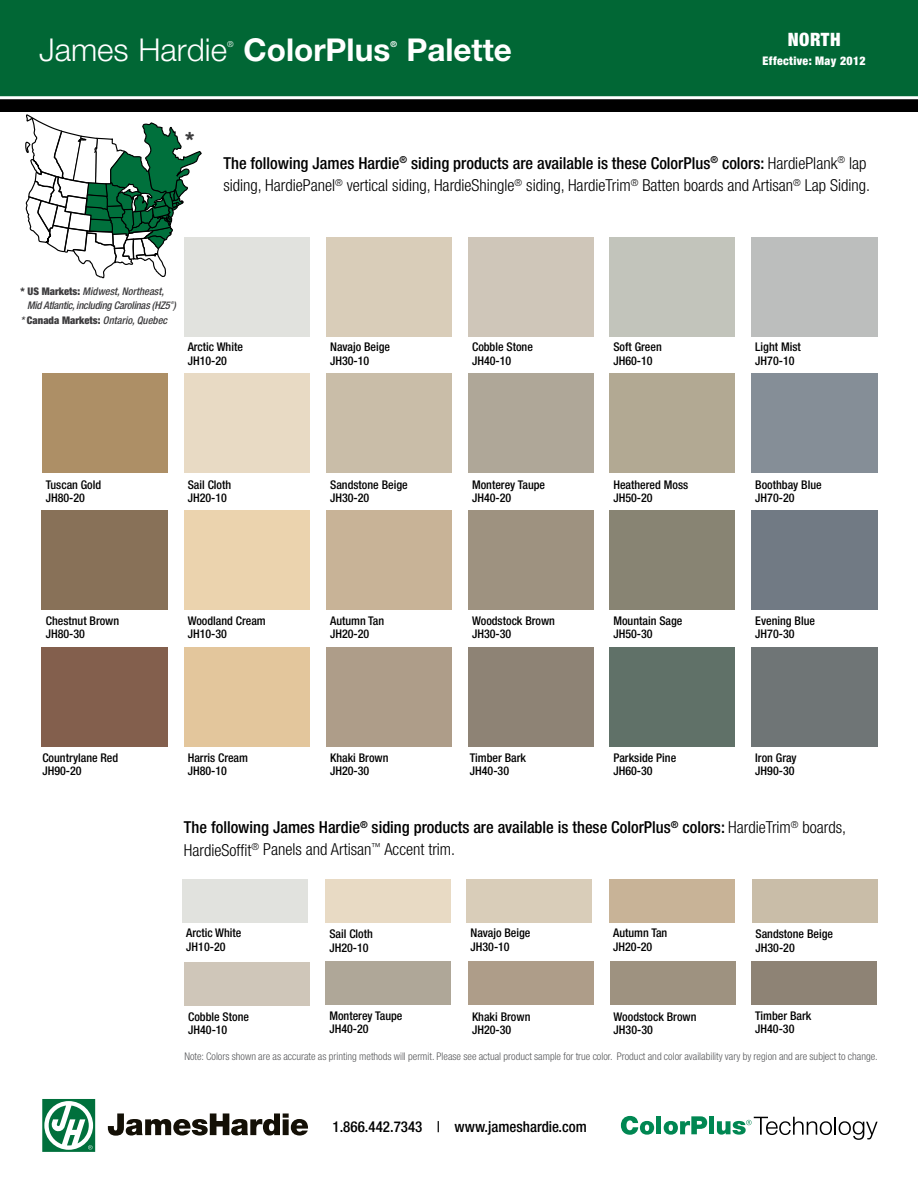
<style>
.page{position:relative;width:918px;height:1188px;background:#fff}
.page>*{position:absolute;margin:0;border:0;box-sizing:border-box;transform-origin:0 0}
.t1{font:700 31.5px "Helvetica Neue LT Std";color:#fff}
.t2{font:300 31.5px "Helvetica Neue LT Std";color:#fff}
.t3{font:900 condensed 21.15px "Helvetica Neue LT Std";color:#3d3c3e}
.t4{font:900 condensed 18.45px "Helvetica Neue LT Std";letter-spacing:.03em;color:#fff}
.t5{font:300 condensed 16.5px/22.5px "Helvetica Neue LT Std";color:#000}
.t6{font:500 condensed 16.5px/22.5px "Helvetica Neue LT Std";color:#000}
.t7{font:500 condensed 15px "Helvetica Neue LT Std";color:#000}
.t8{font:500 condensed 12px/13.5px "Helvetica Neue LT Std";color:#000}
.t9{font:900 condensed 11.85px "Helvetica Neue LT Std";letter-spacing:.03em;color:#fff}
.t10{font:300 condensed 10.5px "Helvetica Neue LT Std";color:#58595b}
.t11{font:italic 500 condensed 10.5px/14.5px "Helvetica Neue LT Std";letter-spacing:-.02em;color:#3d3c3e}
.t12{font:italic 500 condensed 10.5px "Helvetica Neue LT Std";color:#3d3c3e}
.t13{font:300 8.25px "Helvetica Neue LT Std";color:#fff}
.t14{font:700 8.25px "Helvetica Neue LT Std";color:#fff}
.t15{font:italic 500 condensed 3.9px "Helvetica Neue LT Std";color:#3d3c3e}
.s1{font-weight:500}
.s2{font-weight:900;font-style:normal}
.s3{font-weight:300}
</style>
<div class="page">
<svg style="left:25px;top:111px;width:177px;height:168px"></svg>
<div style="left:751px;top:962px;width:126px;height:43px;background:#8e8375"></div>
<div style="left:184px;top:963px;width:126px;height:43px;background:#cfc6b9"></div>
<div style="left:325px;top:962px;width:126px;height:43px;background:#afa798"></div>
<div style="left:466px;top:879px;width:126px;height:44px;background:#d9cdb9"></div>
<div style="left:0;top:0;width:918px;height:102px;background:#016735"></div>
<div style="left:0;top:98px;width:918px;height:13px;background:#000"></div>
<hr style="left:0;top:96px;width:918px;height:3px;background:#fff">
<svg style="left:621px;top:1116px;width:33px;height:19px"></svg>
<div style="left:656px;top:1116px;width:5px;height:18px;background:#008752"></div>
<svg style="left:664px;top:1116px;width:43px;height:19px"></svg>
<div style="left:709px;top:1116px;width:5px;height:18px;background:#008752"></div>
<svg style="left:717px;top:1117px;width:161px;height:23px"></svg>
<svg style="left:42px;top:1099px;width:53px;height:53px"></svg>
<svg style="left:108px;top:1113px;width:200px;height:23px"></svg>
<div style="left:609px;top:237px;width:126px;height:100px;background:#c2c4bb"></div>
<div style="left:751px;top:237px;width:126px;height:100px;background:#bcbebd"></div>
<div style="left:184px;top:237px;width:125px;height:100px;background:#e1e2de"></div>
<div style="left:326px;top:237px;width:126px;height:100px;background:#d9cdb9"></div>
<div style="left:468px;top:237px;width:126px;height:100px;background:#cfc6b9"></div>
<div style="left:609px;top:879px;width:126px;height:44px;background:#c8b397"></div>
<div style="left:183px;top:879px;width:125px;height:44px;background:#e1e2de"></div>
<div style="left:609px;top:373px;width:126px;height:100px;background:#b2a993"></div>
<div style="left:751px;top:373px;width:126px;height:100px;background:#858e97"></div>
<div style="left:42px;top:373px;width:125px;height:100px;background:#ad8f66"></div>
<div style="left:184px;top:373px;width:125px;height:100px;background:#e8dac4"></div>
<div style="left:468px;top:962px;width:126px;height:43px;background:#ae9d89"></div>
<div style="left:326px;top:879px;width:125px;height:44px;background:#e8dac4"></div>
<div style="left:326px;top:373px;width:126px;height:100px;background:#c9bda8"></div>
<div style="left:610px;top:962px;width:126px;height:43px;background:#9e9280"></div>
<div style="left:752px;top:879px;width:126px;height:44px;background:#c9bda8"></div>
<div style="left:468px;top:373px;width:126px;height:100px;background:#afa798"></div>
<div style="left:609px;top:647px;width:126px;height:100px;background:#607168"></div>
<div style="left:42px;top:647px;width:126px;height:100px;background:#835f4d"></div>
<div style="left:751px;top:647px;width:126px;height:100px;background:#6f7576"></div>
<div style="left:326px;top:647px;width:126px;height:100px;background:#ae9d89"></div>
<div style="left:468px;top:647px;width:126px;height:100px;background:#8e8375"></div>
<div style="left:184px;top:647px;width:125px;height:100px;background:#e3c69c"></div>
<div style="left:609px;top:511px;width:126px;height:99px;background:#888473"></div>
<div style="left:751px;top:511px;width:126px;height:99px;background:#717a84"></div>
<div style="left:184px;top:511px;width:125px;height:99px;background:#ebd3ae"></div>
<div style="left:326px;top:511px;width:126px;height:99px;background:#c8b397"></div>
<div style="left:468px;top:511px;width:126px;height:99px;background:#9e9280"></div>
<div style="left:42px;top:511px;width:126px;height:99px;background:#887158"></div>
<h1 class="t2" style="left:39px;top:30px;width:190px">James Hardie</h1>
<p class="t13" style="left:227px;top:39px;width:8px">®</p>
<h1 class="t1" style="left:243px;top:30px;width:148px">ColorPlus</h1>
<p class="t14" style="left:390px;top:39px;width:8px">®</p>
<h1 class="t1" style="left:406px;top:30px;width:107px">Palette</h1>
<h2 class="t3" style="left:186px;top:127px;width:10px">*</h2>
<h3 class="t4" style="left:788px;top:28px;width:54px">NORTH</h3>
<p class="t9" style="left:763px;top:54px;width:105px">Effective: May 2012</p>
<h3 class="t5" style="left:223px;top:152px;width:648px"><span class="s1">The following James Hardie</span><sup>®</sup> <span class="s1">siding products are available is these ColorPlus</span><sup>®</sup> <span class="s1">colors:</span> HardiePlank<sup>®</sup> lap siding, HardiePanel<sup>®</sup> vertical siding, HardieShingle<sup>®</sup> siding, HardieTrim<sup>®</sup> Batten boards and Artisan<sup>®</sup> Lap Siding.</h3>
<p class="t11" style="left:27px;top:284px;width:150px;text-indent:-7px"><span class="s2">* US Markets:</span> Midwest, Northeast,<br>Mid Atlantic, including Carolinas (HZ5 )</p>
<p class="t15" style="left:171px;top:300px;width:5px">®</p>
<p class="t12" style="left:21px;top:314px;width:148px">* <span class="s2">Canada Markets:</span> Ontario, Quebec</p>
<p class="t8" style="left:188px;top:340px;width:57px">Arctic White<br>JH10-20</p>
<p class="t8" style="left:330px;top:340px;width:61px">Navajo Beige<br>JH30-10</p>
<p class="t8" style="left:472px;top:340px;width:62px">Cobble Stone<br>JH40-10</p>
<p class="t8" style="left:613px;top:340px;width:50px">Soft Green<br>JH60-10</p>
<p class="t8" style="left:755px;top:340px;width:47px">Light Mist<br>JH70-10</p>
<p class="t8" style="left:46px;top:478px;width:57px">Tuscan Gold<br>JH80-20</p>
<p class="t8" style="left:188px;top:478px;width:45px">Sail Cloth<br>JH20-10</p>
<p class="t8" style="left:330px;top:478px;width:79px">Sandstone Beige<br>JH30-20</p>
<p class="t8" style="left:472px;top:478px;width:75px">Monterey Taupe<br>JH40-20</p>
<p class="t8" style="left:613px;top:478px;width:76px">Heathered Moss<br>JH50-20</p>
<p class="t8" style="left:755px;top:478px;width:68px">Boothbay Blue<br>JH70-20</p>
<p class="t8" style="left:46px;top:614px;width:75px">Chestnut Brown<br>JH80-30</p>
<p class="t8" style="left:188px;top:614px;width:80px">Woodland Cream<br>JH10-30</p>
<p class="t8" style="left:330px;top:614px;width:56px">Autumn Tan<br>JH20-20</p>
<p class="t8" style="left:472px;top:614px;width:84px">Woodstock Brown<br>JH30-30</p>
<p class="t8" style="left:613px;top:614px;width:71px">Mountain Sage<br>JH50-30</p>
<p class="t8" style="left:755px;top:614px;width:61px">Evening Blue<br>JH70-30</p>
<p class="t8" style="left:42px;top:750px;width:77px">Countrylane Red<br>JH90-20</p>
<p class="t8" style="left:755px;top:750px;width:43px">Iron Gray<br>JH90-30</p>
<p class="t8" style="left:188px;top:750px;width:62px">Harris Cream<br>JH80-10</p>
<p class="t8" style="left:330px;top:750px;width:60px">Khaki Brown<br>JH20-30</p>
<p class="t8" style="left:470px;top:750px;width:58px">Timber Bark<br>JH40-30</p>
<p class="t8" style="left:613px;top:750px;width:64px">Parkside Pine<br>JH60-30</p>
<h3 class="t6" style="left:184px;top:816px;width:664px">The following James Hardie<sup>®</sup> siding products are available is these ColorPlus<sup>®</sup> colors: <span class="s3">HardieTrim</span><sup>®</sup> <span class="s3">boards,<br>HardieSoffit</span><sup>®</sup> <span class="s3">Panels and Artisan</span><sup>™</sup> <span class="s3">Accent trim.</span></h3>
<p class="t8" style="left:186px;top:926px;width:57px">Arctic White<br>JH10-20</p>
<p class="t8" style="left:329px;top:927px;width:45px">Sail Cloth<br>JH20-10</p>
<p class="t8" style="left:470px;top:926px;width:61px">Navajo Beige<br>JH30-10</p>
<p class="t8" style="left:613px;top:926px;width:56px">Autumn Tan<br>JH20-20</p>
<p class="t8" style="left:756px;top:927px;width:79px">Sandstone Beige<br>JH30-20</p>
<p class="t8" style="left:188px;top:1009px;width:62px">Cobble Stone<br>JH40-10</p>
<p class="t8" style="left:329px;top:1008px;width:75px">Monterey Taupe<br>JH40-20</p>
<p class="t8" style="left:472px;top:1009px;width:60px">Khaki Brown<br>JH20-30</p>
<p class="t8" style="left:614px;top:1009px;width:84px">Woodstock Brown<br>JH30-30</p>
<p class="t8" style="left:755px;top:1008px;width:58px">Timber Bark<br>JH40-30</p>
<p class="t10" style="left:184px;top:1050px;width:695px">Note: Colors shown are as accurate as printing methods will permit. Please see actual product sample for true color. Product and color availability vary by region and are subject to change.</p>
<p class="t7" style="left:332px;top:1117px;width:256px">1.866.442.7343 | www.jameshardie.com</p>
</div>
